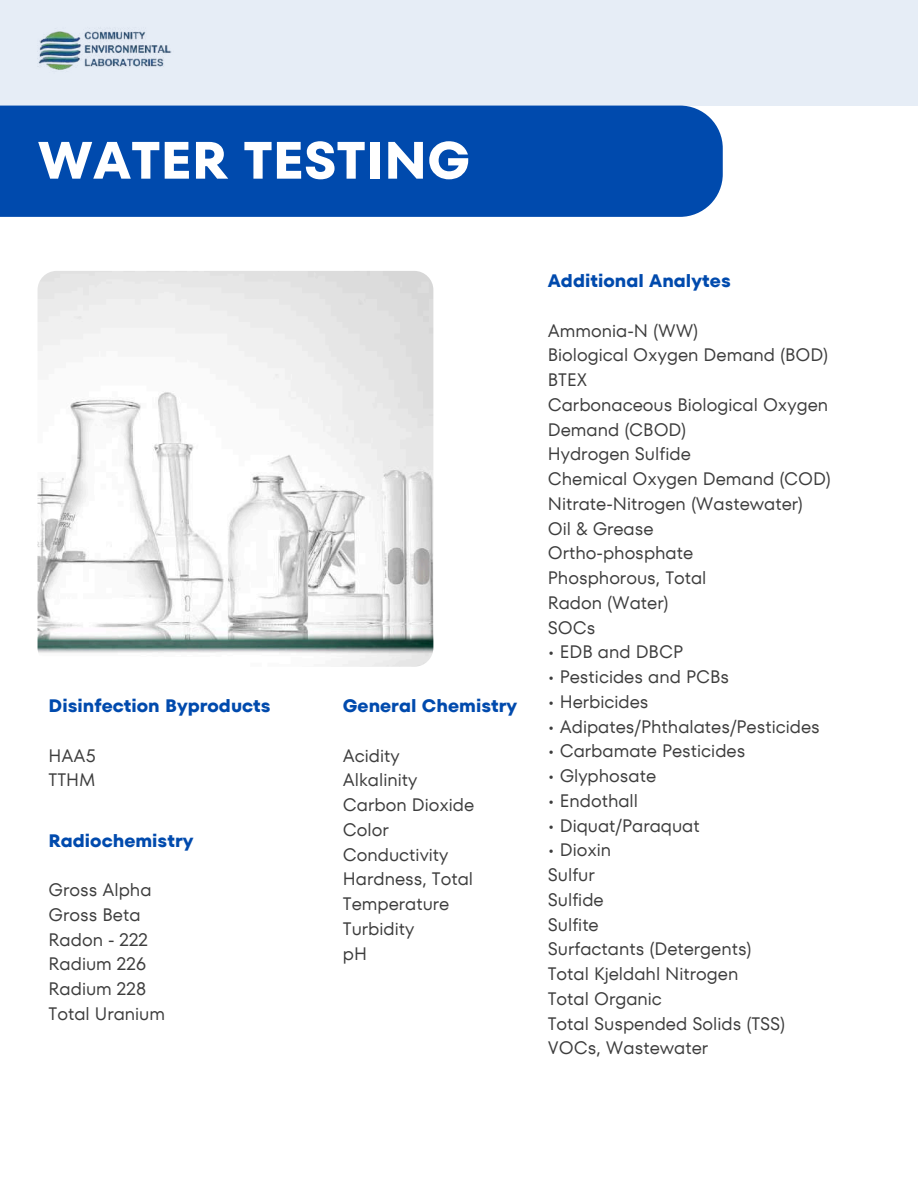
<style>
.page{position:relative;width:918px;height:1188px;background:#fff}
.page>*{position:absolute;margin:0;border:0;box-sizing:border-box;transform-origin:0 0}
.t1{font:700 52.5px "TT Fors";color:#fff}
.t2{font:18px/24.8px "TT Fors";color:#3d3d3d}
.t3{font:700 18px "TT Fors";color:#004aad}
</style>
<div class="page">
<div style="left:0;top:106px;width:723px;height:111px;background:#004aad"></div>
<img style="left:38px;top:271px;width:395px;height:396px;border-radius:19px">
<div style="left:0;top:0;width:918px;height:106px;background:#e6edf6"></div>
<h1 class="t1" style="left:38px;top:124px;width:434px">WATER TESTING</h1>
<p class="t3" style="left:49px;top:693px;width:224px">Disinfection Byproducts</p>
<p class="t2" style="left:49px;top:743px;width:49px">HAA5<br>TTHM</p>
<p class="t3" style="left:49px;top:828px;width:147px">Radiochemistry</p>
<p class="t2" style="left:49px;top:877px;width:118px">Gross Alpha<br>Gross Beta<br>Radon - 222<br>Radium 226<br>Radium 228<br>Total Uranium</p>
<p class="t3" style="left:343px;top:693px;width:176px">General Chemistry</p>
<p class="t2" style="left:343px;top:743px;width:133px">Acidity<br>Alkalinity<br>Carbon Dioxide<br>Color<br>Conductivity<br>Hardness, Total<br>Temperature<br>Turbidity<br>pH</p>
<p class="t3" style="left:548px;top:268px;width:185px">Additional Analytes</p>
<p class="t2" style="left:548px;top:318px;width:285px">Ammonia-N (WW)<br>Biological Oxygen Demand (BOD)<br>BTEX<br>Carbonaceous Biological Oxygen<br>Demand (CBOD)<br>Hydrogen Sulfide<br>Chemical Oxygen Demand (COD)<br>Nitrate-Nitrogen (Wastewater)<br>Oil &amp; Grease<br>Ortho-phosphate<br>Phosphorous, Total<br>Radon (Water)<br>SOCs</p>
<p class="t2" style="left:548px;top:640px;width:137px">• EDB and DBCP</p>
<p class="t2" style="left:548px;top:664px;width:183px">• Pesticides and PCBs</p>
<p class="t2" style="left:548px;top:689px;width:102px">• Herbicides</p>
<p class="t2" style="left:548px;top:714px;width:274px">• Adipates/Phthalates/Pesticides</p>
<p class="t2" style="left:548px;top:739px;width:199px">• Carbamate Pesticides</p>
<p class="t2" style="left:548px;top:763px;width:110px">• Glyphosate</p>
<p class="t2" style="left:548px;top:788px;width:92px">• Endothall</p>
<p class="t2" style="left:548px;top:813px;width:153px">• Diquat/Paraquat</p>
<p class="t2" style="left:548px;top:838px;width:239px">• Dioxin<br>Sulfur<br>Sulfide<br>Sulfite<br>Surfactants (Detergents)<br>Total Kjeldahl Nitrogen<br>Total Organic<br>Total Suspended Solids (TSS)<br>VOCs, Wastewater</p>
</div>
